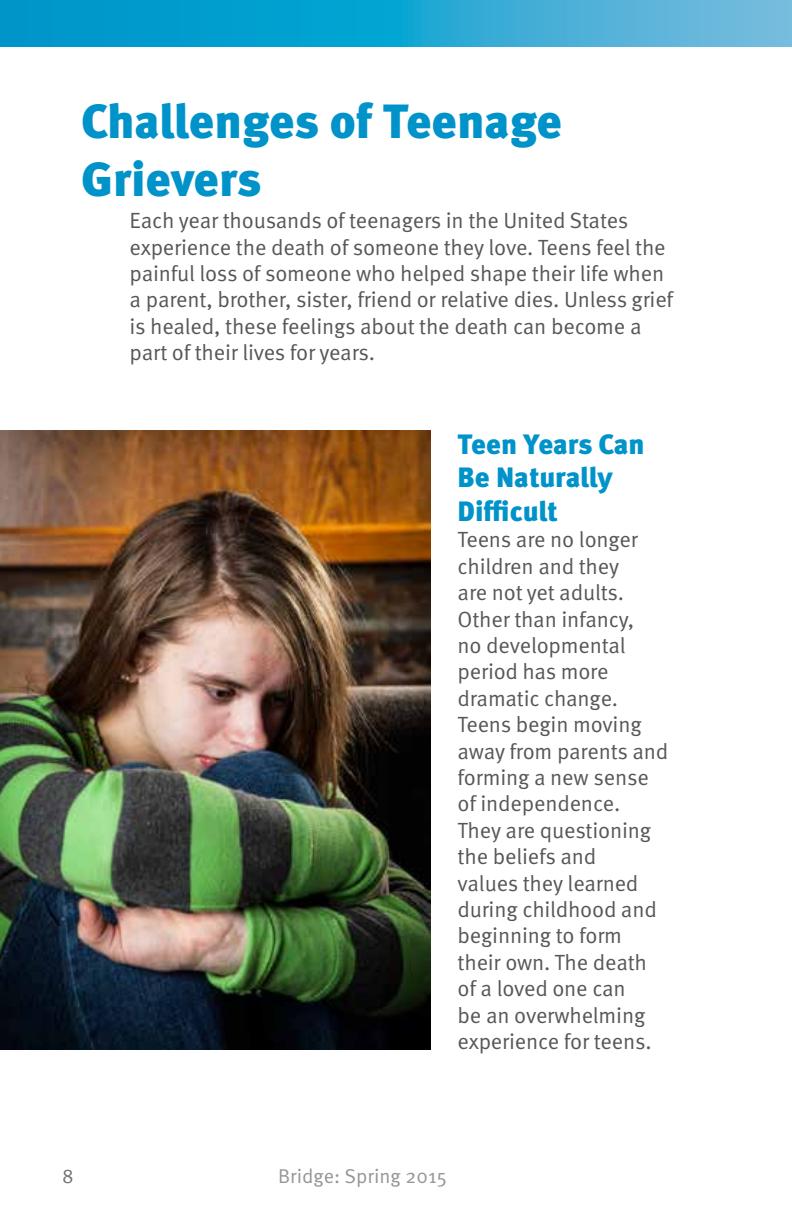
<style>
.page{position:relative;width:792px;height:1224px;background:#fff}
.page>*{position:absolute;margin:0;border:0;box-sizing:border-box;transform-origin:0 0}
.t1{font:900 48px/57.6px "Meta OT";letter-spacing:-.005em;color:#0093c9}
.t2{font:900 28px/33.6px "Meta OT";letter-spacing:-.005em;color:#0093c9}
.t3{font:22px/26.4px "Meta OT Norm";letter-spacing:-.01em;color:#555759}
.t4{font:20px "Meta OT Norm";color:#939598}
.t5{font:20px "Meta OT Norm";color:#6d6e71}
</style>
<div class="page">
<svg style="left:0;top:0;width:792px;height:46px;background:#25a6d2"></svg>
<img style="left:0;top:431px;width:431px;height:618px">
<h1 class="t1" style="left:81px;top:95px;width:483px">Challenges of Teenage<br>Grievers</h1>
<p class="t3" style="left:130px;top:208px;width:545px">Each year thousands of teenagers in the United States experience the death of someone they love. Teens feel the painful loss of someone who helped shape their life when a parent, brother, sister, friend or relative dies. Unless grief is healed, these feelings about the death can become a part of their lives for years.</p>
<p class="t2" style="left:458px;top:429px;width:189px">Teen Years Can<br>Be Naturally<br>Difficult</p>
<p class="t3" style="left:458px;top:527px;width:212px">Teens are no longer children and they<br>are not yet adults.<br>Other than infancy,<br>no developmental period has more dramatic change.<br>Teens begin moving away from parents and forming a new sense of independence.<br>They are questioning the beliefs and<br>values they learned during childhood and beginning to form their own. The death of a loved one can<br>be an overwhelming experience for teens.</p>
<p class="t5" style="left:62px;top:1164px;width:13px">8</p>
<p class="t4" style="left:278px;top:1164px;width:170px">Bridge: Spring 2015</p>
</div>
